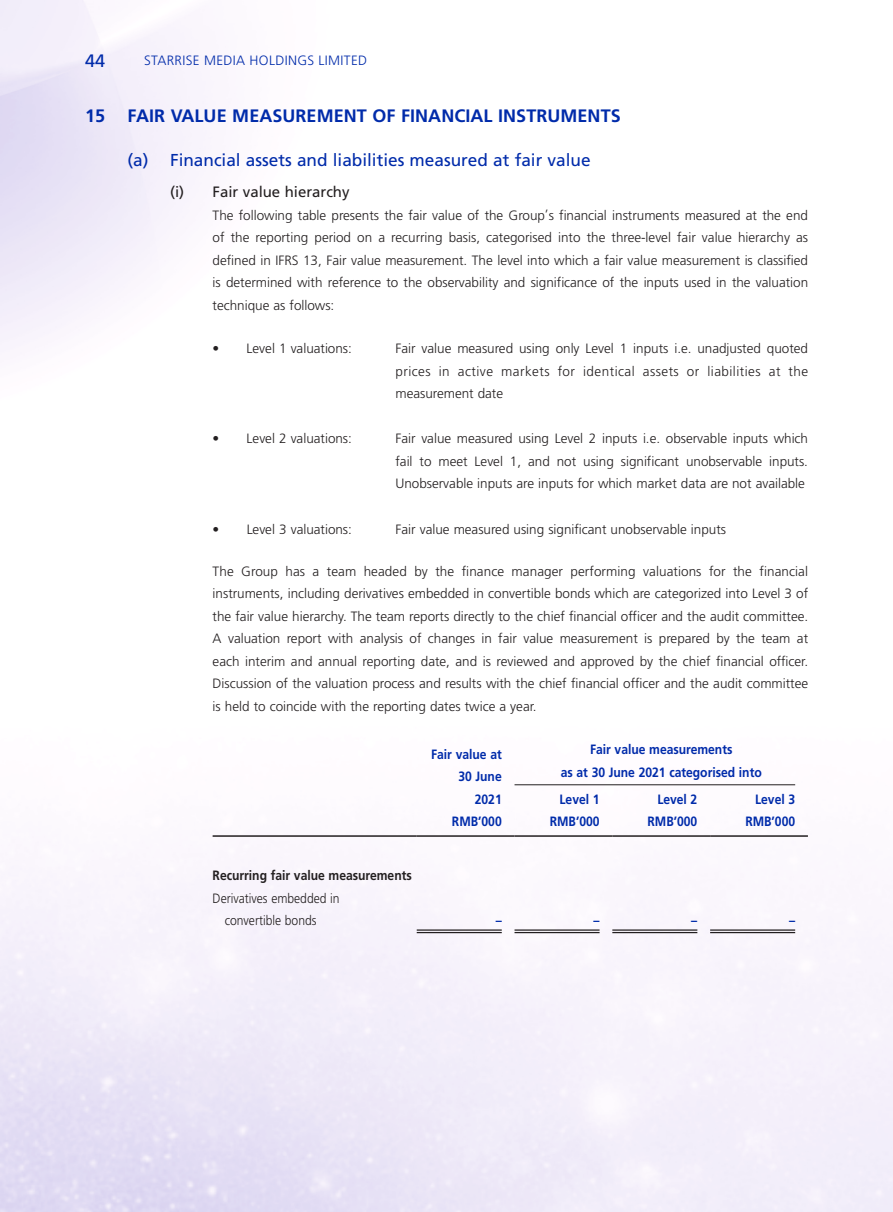
<style>
.page{position:relative;width:893px;height:1212px;background:#fff}
.page>*{position:absolute;margin:0;border:0;box-sizing:border-box;transform-origin:0 0}
.t1{font:700 18px "Frutiger LT Std";letter-spacing:.005em;color:#002baa}
.t2{font:18px "Frutiger LT Std";color:#002baa}
.t3{font:17.25px "Frutiger LT Std";color:#002baa}
.t4{font:15px "Frutiger LT Std";color:#231f20}
.t5{font:300 13.5px/22.5px "Frutiger LT Std";color:#231f20;text-align:justify}
.t6{font:700 13.5px/22.5px "Frutiger LT Std";color:#002baa;text-align:right;scale:.9 1}
.t7{font:300 13.5px/22.5px "Frutiger LT Std";color:#231f20;scale:.9 1}
.t8{font:700 13.5px "Frutiger LT Std";color:#231f20;scale:.9 1}
.t9{font:300 13.5px "Frutiger LT Std";letter-spacing:.025em;color:#002baa}
</style>
<div class="page">
<hr style="left:514px;top:784px;width:281px;height:1px;background:#231f20">
<hr style="left:213px;top:835px;width:204px;height:2px;background:#231f20">
<hr style="left:417px;top:835px;width:97px;height:2px;background:#231f20">
<hr style="left:514px;top:835px;width:98px;height:2px;background:#231f20">
<hr style="left:612px;top:835px;width:98px;height:2px;background:#231f20">
<hr style="left:710px;top:835px;width:98px;height:2px;background:#231f20">
<hr style="left:417px;top:929px;width:85px;height:2px;background:#231f20">
<hr style="left:417px;top:932px;width:85px;height:1px;background:#231f20">
<hr style="left:514px;top:929px;width:86px;height:2px;background:#231f20">
<hr style="left:514px;top:932px;width:86px;height:1px;background:#231f20">
<hr style="left:612px;top:929px;width:85px;height:2px;background:#231f20">
<hr style="left:612px;top:932px;width:85px;height:1px;background:#231f20">
<hr style="left:710px;top:929px;width:85px;height:2px;background:#231f20">
<hr style="left:710px;top:932px;width:85px;height:1px;background:#231f20">
<h1 class="t2" style="left:85px;top:51px;width:22px">44</h1>
<p class="t9" style="left:144px;top:52px;width:224px">STARRISE MEDIA HOLDINGS LIMITED</p>
<h1 class="t1" style="left:85px;top:106px;width:537px">15 FAIR VALUE MEASUREMENT OF FINANCIAL INSTRUMENTS</h1>
<p class="t3" style="left:128px;top:150px;width:465px">(a) Financial assets and liabilities measured at fair value</p>
<p class="t4" style="left:170px;top:183px;width:181px">(i) Fair value hierarchy</p>
<p class="t5" style="left:213px;top:204px;width:597px">The following table presents the fair value of the Group’s financial instruments measured at the end of the reporting period on a recurring basis, categorised into the three-level fair value hierarchy as defined in IFRS 13, Fair value measurement. The level into which a fair value measurement is classified is determined with reference to the observability and significance of the inputs used in the valuation technique as follows:</p>
<p class="t5" style="left:213px;top:338px;width:141px">• Level 1 valuations:</p>
<p class="t5" style="left:395px;top:338px;width:414px">Fair value measured using only Level 1 inputs i.e. unadjusted quoted prices in active markets for identical assets or liabilities at the measurement date</p>
<p class="t5" style="left:213px;top:428px;width:141px">• Level 2 valuations:</p>
<p class="t5" style="left:395px;top:428px;width:414px">Fair value measured using Level 2 inputs i.e. observable inputs which fail to meet Level 1, and not using significant unobservable inputs.<br>Unobservable inputs are inputs for which market data are not available</p>
<p class="t5" style="left:213px;top:518px;width:141px">• Level 3 valuations:</p>
<p class="t5" style="left:395px;top:518px;width:332px">Fair value measured using significant unobservable inputs</p>
<p class="t5" style="left:213px;top:560px;width:597px">The Group has a team headed by the finance manager performing valuations for the financial instruments, including derivatives embedded in convertible bonds which are categorized into Level 3 of the fair value hierarchy. The team reports directly to the chief financial officer and the audit committee.<br>A valuation report with analysis of changes in fair value measurement is prepared by the team at each interim and annual reporting date, and is reviewed and approved by the chief financial officer.<br>Discussion of the valuation process and results with the chief financial officer and the audit committee is held to coincide with the reporting dates twice a year.</p>
<p class="t6" style="left:431px;top:743px;width:80px">Fair value at<br>30 June<br>2021</p>
<p class="t6" style="left:561px;top:738px;width:225px;text-align:center">Fair value measurements<br>as at 30 June 2021 categorised into</p>
<p class="t6" style="left:559px;top:788px;width:46px">Level 1</p>
<p class="t6" style="left:657px;top:788px;width:46px">Level 2</p>
<p class="t6" style="left:755px;top:788px;width:46px">Level 3</p>
<p class="t8" style="left:213px;top:867px;width:223px">Recurring fair value measurements</p>
<p class="t7" style="left:225px;top:887px;width:129px;text-indent:-12px">Derivatives embedded in convertible bonds</p>
<p class="t6" style="left:452px;top:810px;width:57px">RMB’000</p>
<p class="t6" style="left:550px;top:810px;width:57px">RMB’000</p>
<p class="t6" style="left:648px;top:810px;width:57px">RMB’000</p>
<p class="t6" style="left:745px;top:810px;width:57px">RMB’000</p>
<p class="t6" style="left:496px;top:909px;width:8px">–</p>
<p class="t6" style="left:593px;top:909px;width:8px">–</p>
<p class="t6" style="left:691px;top:909px;width:8px">–</p>
<p class="t6" style="left:789px;top:909px;width:8px">–</p>
</div>
